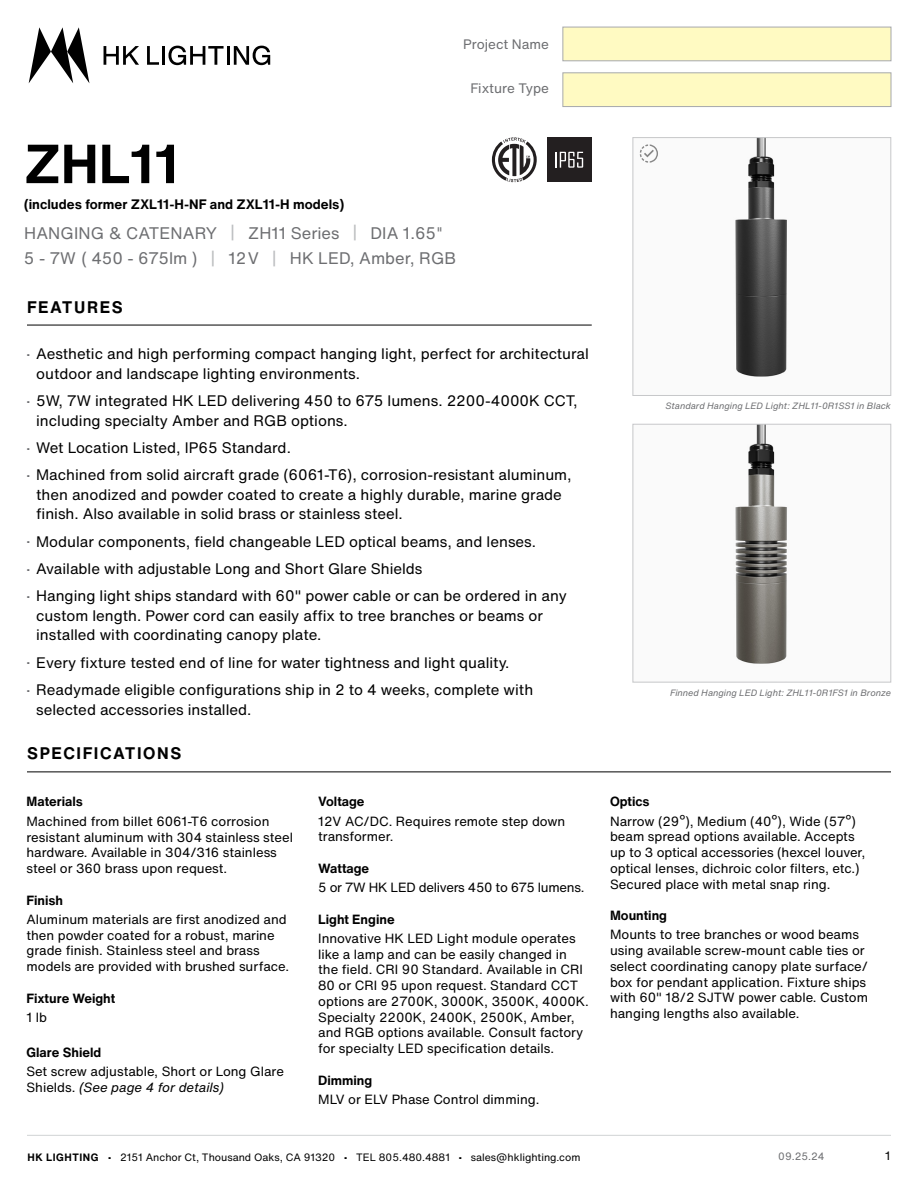
<style>
.page{position:relative;width:918px;height:1188px;background:#fff}
.page>*{position:absolute;margin:0;border:0;box-sizing:border-box;transform-origin:0 0}
.t1{font:700 54px "Helvetica Now Text";color:#000}
.t2{font:16.5px/25.5px "Helvetica Now Text";color:#6d6e71}
.t3{font:700 16.5px "Helvetica Now Text";letter-spacing:.1em;color:#000}
.t4{font:15px/19.5px "Helvetica Now Text";color:#000}
.t5{font:700 13.5px "Helvetica Now Text";color:#000}
.t6{font:13.5px "Helvetica Now Text";color:#6d6e71}
.t7{font:13.2px/15.8px "Helvetica Now Text";color:#000}
.t8{font:700 13.2px "Helvetica Now Text";color:#000}
.t9{font:13.2px "Helvetica Now Text";letter-spacing:-.02em;color:#000}
.t10{font:12px "Helvetica Now Text";color:#000}
.t11{font:10.5px "Helvetica Now Text";color:#000}
.t12{font:10.5px "Helvetica Now Text";color:#6d6e71}
.t13{font:italic 9px "Helvetica Now Text";color:#6d6e71}
.s1{color:#bcbec0}
.s2{font-family:"Helvetica Neue LT Std"}
.s3{font-size:10.5px;color:#6d6e71}
.s4{font-style:italic}
.s5{font-weight:700}
</style>
<div class="page">
<hr style="left:27px;top:1135px;width:864px;height:1px;background:#d1d3d4">
<img style="left:735px;top:426px;width:52px;height:238px">
<div style="left:633px;top:424px;width:258px;height:258px;border:1px solid #c7c8ca"></div>
<hr style="left:27px;top:772px;width:864px;height:1px;background:#000">
<img style="left:639px;top:139px;width:148px;height:238px">
<div style="left:633px;top:137px;width:258px;height:259px;border:1px solid #c7c8ca"></div>
<hr style="left:27px;top:325px;width:565px;height:1px;background:#000">
<svg style="left:104px;top:46px;width:35px;height:19px"></svg>
<svg style="left:147px;top:46px;width:12px;height:19px"></svg>
<hr style="left:162px;top:46px;width:3px;height:19px;background:#000">
<svg style="left:168px;top:46px;width:56px;height:19px"></svg>
<hr style="left:227px;top:46px;width:3px;height:19px;background:#000">
<svg style="left:234px;top:46px;width:36px;height:19px"></svg>
<svg style="left:29px;top:27px;width:60px;height:56px"></svg>
<svg style="left:492px;top:137px;width:45px;height:45px"></svg>
<div style="left:547px;top:137px;width:45px;height:45px;background:#231f20"></div>
<svg style="left:556px;top:152px;width:27px;height:16px"></svg>
<svg style="left:640px;top:144px;width:18px;height:19px"></svg>
<div style="left:563px;top:27px;width:328px;height:34px;background:#fffac2;border:1px solid #a7a9ac"></div>
<div style="left:563px;top:73px;width:328px;height:34px;background:#fffac2;border:1px solid #a7a9ac"></div>
<p class="t6" style="left:463px;top:35px;width:87px">Project Name</p>
<p class="t6" style="left:470px;top:79px;width:80px">Fixture Type</p>
<h1 class="t1" style="left:24px;top:128px;width:157px">ZHL11</h1>
<p class="t5" style="left:24px;top:195px;width:322px">(includes former ZXL11-H-NF and ZXL11-H models)</p>
<p class="t2" style="left:24px;top:220px;width:434px">HANGING &amp; CATENARY <span class="s1">|</span> ZH11 Series <span class="s1">|</span> DIA 1.65<span class="s2">"<br></span>5 - 7W ( 450 - 675lm ) <span class="s1">|</span> 12V <span class="s1">|</span> HK LED, Amber, RGB</p>
<p class="t3" style="left:27px;top:296px;width:97px">FEATURES</p>
<p class="t4" style="left:36px;top:344px;width:554px;text-indent:-10px"><span class="s3">•</span> Aesthetic and high performing compact hanging light, perfect for architectural outdoor and landscape lighting environments.</p>
<p class="t4" style="left:36px;top:391px;width:543px;text-indent:-10px"><span class="s3">•</span> 5W, 7W integrated HK LED delivering 450 to 675 lumens. 2200-4000K CCT, including specialty Amber and RGB options.</p>
<p class="t4" style="left:26px;top:438px;width:266px"><span class="s3">•</span> Wet Location Listed, IP65 Standard.</p>
<p class="t4" style="left:36px;top:465px;width:537px;text-indent:-10px"><span class="s3">•</span> Machined from solid aircraft grade (6061-T6), corrosion-resistant aluminum, then anodized and powder coated to create a highly durable, marine grade finish. Also available in solid brass or stainless steel.</p>
<p class="t4" style="left:26px;top:532px;width:511px"><span class="s3">•</span> Modular components, field changeable LED optical beams, and lenses.</p>
<p class="t4" style="left:26px;top:559px;width:398px"><span class="s3">•</span> Available with adjustable Long and Short Glare Shields</p>
<p class="t4" style="left:36px;top:586px;width:532px;text-indent:-10px"><span class="s3">•</span> Hanging light ships standard with 60" power cable or can be ordered in any custom length. Power cord can easily affix to tree branches or beams or installed with coordinating canopy plate.</p>
<p class="t4" style="left:26px;top:653px;width:484px"><span class="s3">•</span> Every fixture tested end of line for water tightness and light quality.</p>
<p class="t4" style="left:36px;top:680px;width:499px;text-indent:-10px"><span class="s3">•</span> Readymade eligible configurations ship in 2 to 4 weeks, complete with selected accessories installed.</p>
<p class="t13" style="left:670px;top:686px;width:222px">Finned Hanging LED Light: ZHL11-0R1FS1 in Bronze</p>
<p class="t13" style="left:665px;top:400px;width:227px">Standard Hanging LED Light: ZHL11-0R1SS1 in Black</p>
<p class="t3" style="left:27px;top:742px;width:156px">SPECIFICATIONS</p>
<p class="t8" style="left:26px;top:793px;width:58px">Materials</p>
<p class="t7" style="left:26px;top:813px;width:268px">Machined from billet 6061-T6 corrosion resistant aluminum with 304 stainless steel hardware. Available in 304/316 stainless steel or 360 brass upon request.</p>
<p class="t8" style="left:26px;top:891px;width:38px">Finish</p>
<p class="t7" style="left:26px;top:911px;width:264px">Aluminum materials are first anodized and then powder coated for a robust, marine grade finish. Stainless steel and brass models are provided with brushed surface.</p>
<p class="t8" style="left:26px;top:989px;width:90px">Fixture Weight</p>
<p class="t7" style="left:26px;top:1009px;width:22px">1 lb</p>
<p class="t8" style="left:26px;top:1043px;width:76px">Glare Shield</p>
<p class="t7" style="left:26px;top:1064px;width:259px">Set screw adjustable, Short or Long Glare<br>Shields. <span class="s4">(See page 4 for details)</span></p>
<p class="t8" style="left:318px;top:793px;width:48px">Voltage</p>
<p class="t7" style="left:318px;top:813px;width:249px">12V AC/DC. Requires remote step down transformer.</p>
<p class="t8" style="left:318px;top:859px;width:53px">Wattage</p>
<p class="t9" style="left:318px;top:879px;width:268px">5 or 7W HK LED delivers 450 to 675 lumens.</p>
<p class="t8" style="left:318px;top:910px;width:78px">Light Engine</p>
<p class="t7" style="left:318px;top:930px;width:272px">Innovative HK LED Light module operates like a lamp and can be easily changed in the field. CRI 90 Standard. Available in CRI 80 or CRI 95 upon request. Standard CCT options are 2700K, 3000K, 3500K, 4000K.<br>Specialty 2200K, 2400K, 2500K, Amber, and RGB options available. Consult factory for specialty LED specification details.</p>
<p class="t8" style="left:318px;top:1071px;width:56px">Dimming</p>
<p class="t7" style="left:318px;top:1091px;width:223px">MLV or ELV Phase Control dimming.</p>
<p class="t8" style="left:610px;top:793px;width:41px">Optics</p>
<p class="t7" style="left:610px;top:813px;width:257px">Narrow (29º), Medium (40º), Wide (57º) beam spread options available. Accepts up to 3 optical accessories (hexcel louver, optical lenses, dichroic color filters, etc.)<br>Secured place with metal snap ring.</p>
<p class="t8" style="left:610px;top:907px;width:59px">Mounting</p>
<p class="t7" style="left:610px;top:927px;width:260px">Mounts to tree branches or wood beams using available screw-mount cable ties or select coordinating canopy plate surface/ box for pendant application. Fixture ships with 60" 18/2 SJTW power cable. Custom hanging lengths also available.</p>
<p class="t11" style="left:27px;top:1151px;width:555px"><span class="s5">HK LIGHTING</span> • 2151 Anchor Ct, Thousand Oaks, CA 91320 • TEL 805.480.4881 • sales@hklighting.com</p>
<p class="t10" style="left:885px;top:1148px;width:7px">1</p>
<p class="t12" style="left:778px;top:1149px;width:48px">09.25.24</p>
</div>
